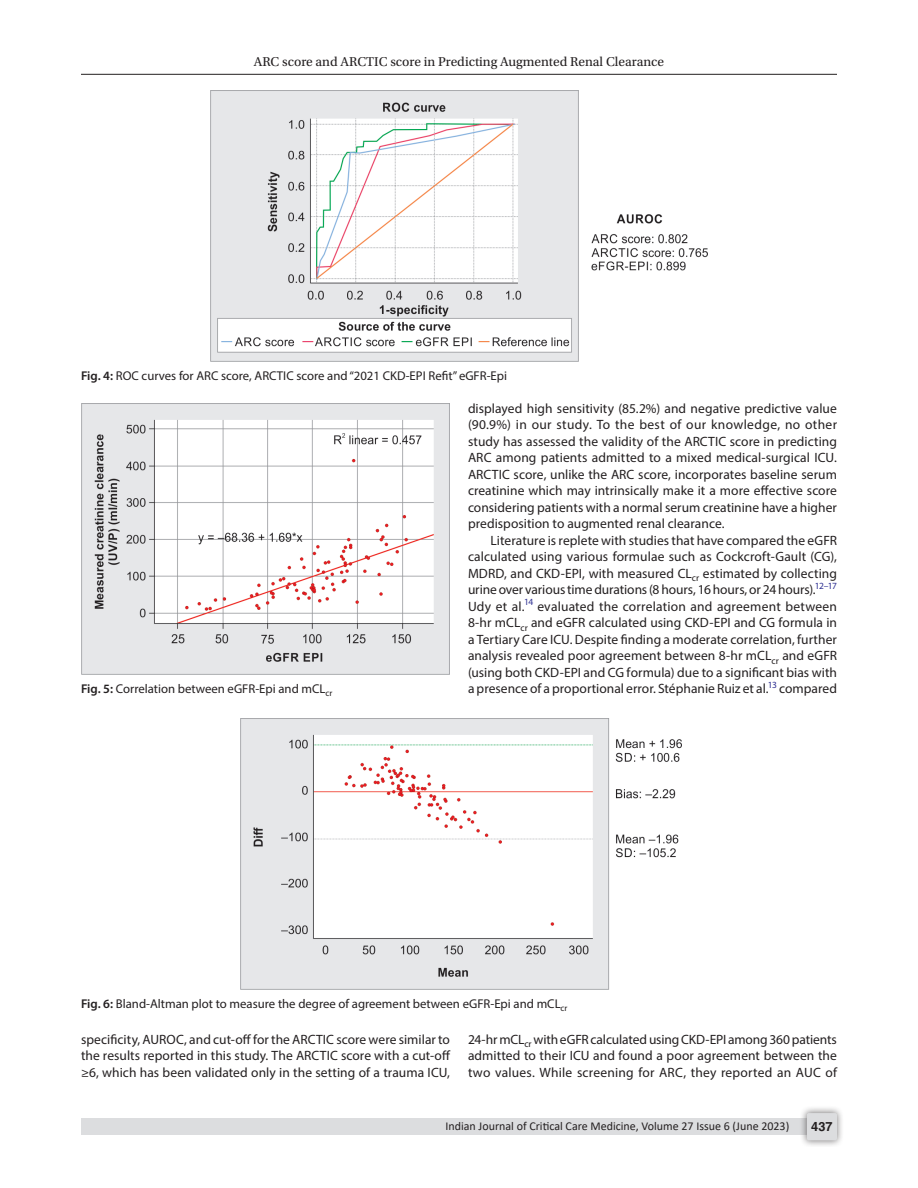
<style>
.page{position:relative;width:918px;height:1188px;background:#fff}
.page>*{position:absolute;margin:0;border:0;box-sizing:border-box;transform-origin:0 0}
.Para-Indent{font:13.5px/16.5px "Myriad Pro";letter-spacing:.005em;color:#231f20;text-align:justify}
.t1{font:13.5px "Utopia Std";color:#231f20}
.FigCaption{font:12.75px "Myriad Pro";color:#231f20}
.t2{font:700 12.75px "Helvetica LT Std";color:#231f20}
.t3{font:12px "Calibri";color:#231f20}
.s1{font-weight:600}
</style>
<div class="page">
<hr style="left:81px;top:74px;width:756px;height:1px;background:#231f20">
<div style="left:81px;top:1119px;width:756px;height:16px;background:#dcdddf"></div>
<div style="left:800px;top:1106px;width:44px;height:41px;background:#231f20;opacity:.61"></div>
<div style="left:807px;top:1113px;width:30px;height:27px;background:#dcdddf;border-radius:2px"></div>
<img style="left:211px;top:90px;width:497px;height:271px">
<img style="left:81px;top:403px;width:369px;height:271px">
<img style="left:240px;top:718px;width:441px;height:271px">
<p class="t1" style="left:254px;top:55px;width:412px">ARC score and ARCTIC score in Predicting Augmented Renal Clearance</p>
<p class="FigCaption" style="left:81px;top:368px;width:428px"><span class="s1">Fig. 4:</span> ROC curves for ARC score, ARCTIC score and “2021 CKD-EPI Refit” eGFR-Epi</p>
<p class="FigCaption" style="left:81px;top:681px;width:253px"><span class="s1">Fig. 5:</span> Correlation between eGFR-Epi and mCL<sub>cr</sub></p>
<p class="Para-Indent" style="left:468px;top:400px;width:371px">displayed high sensitivity (85.2%) and negative predictive value (90.9%) in our study. To the best of our knowledge, no other study has assessed the validity of the ARCTIC score in predicting ARC among patients admitted to a mixed medical-surgical ICU.<br>ARCTIC score, unlike the ARC score, incorporates baseline serum creatinine which may intrinsically make it a more effective score considering patients with a normal serum creatinine have a higher predisposition to augmented renal clearance.</p>
<p class="Para-Indent" style="left:468px;top:532px;width:371px;text-indent:22px">Literature is replete with studies that have compared the eGFR calculated using various formulae such as Cockcroft-Gault (CG), MDRD, and CKD-EPI, with measured CL<sub>cr</sub> estimated by collecting urine over various time durations (8 hours, 16 hours, or 24 hours).<sup>12–17<br></sup>Udy et al.<sup>14</sup> evaluated the correlation and agreement between 8-hr mCL<sub>cr</sub> and eGFR calculated using CKD-EPI and CG formula in a Tertiary Care ICU. Despite finding a moderate correlation, further analysis revealed poor agreement between 8-hr mCL<sub>cr</sub> and eGFR (using both CKD-EPI and CG formula) due to a significant bias with a presence of a proportional error. Stéphanie Ruiz et al.<sup>13</sup> compared</p>
<p class="FigCaption" style="left:81px;top:996px;width:488px"><span class="s1">Fig. 6:</span> Bland-Altman plot to measure the degree of agreement between eGFR-Epi and mCL<sub>cr</sub></p>
<p class="Para-Indent" style="left:81px;top:1031px;width:371px">specificity, AUROC, and cut-off for the ARCTIC score were similar to the results reported in this study. The ARCTIC score with a cut-off ≥6, which has been validated only in the setting of a trauma ICU,</p>
<p class="Para-Indent" style="left:468px;top:1031px;width:371px">24-hr mCL<sub>cr</sub> with eGFR calculated using CKD-EPI among 360 patients admitted to their ICU and found a poor agreement between the two values. While screening for ARC, they reported an AUC of</p>
<p class="t3" style="left:445px;top:1117px;width:345px">Indian Journal of Critical Care Medicine, Volume 27 Issue 6 (June 2023)</p>
<p class="t2" style="left:811px;top:1119px;width:23px">437</p>
</div>
